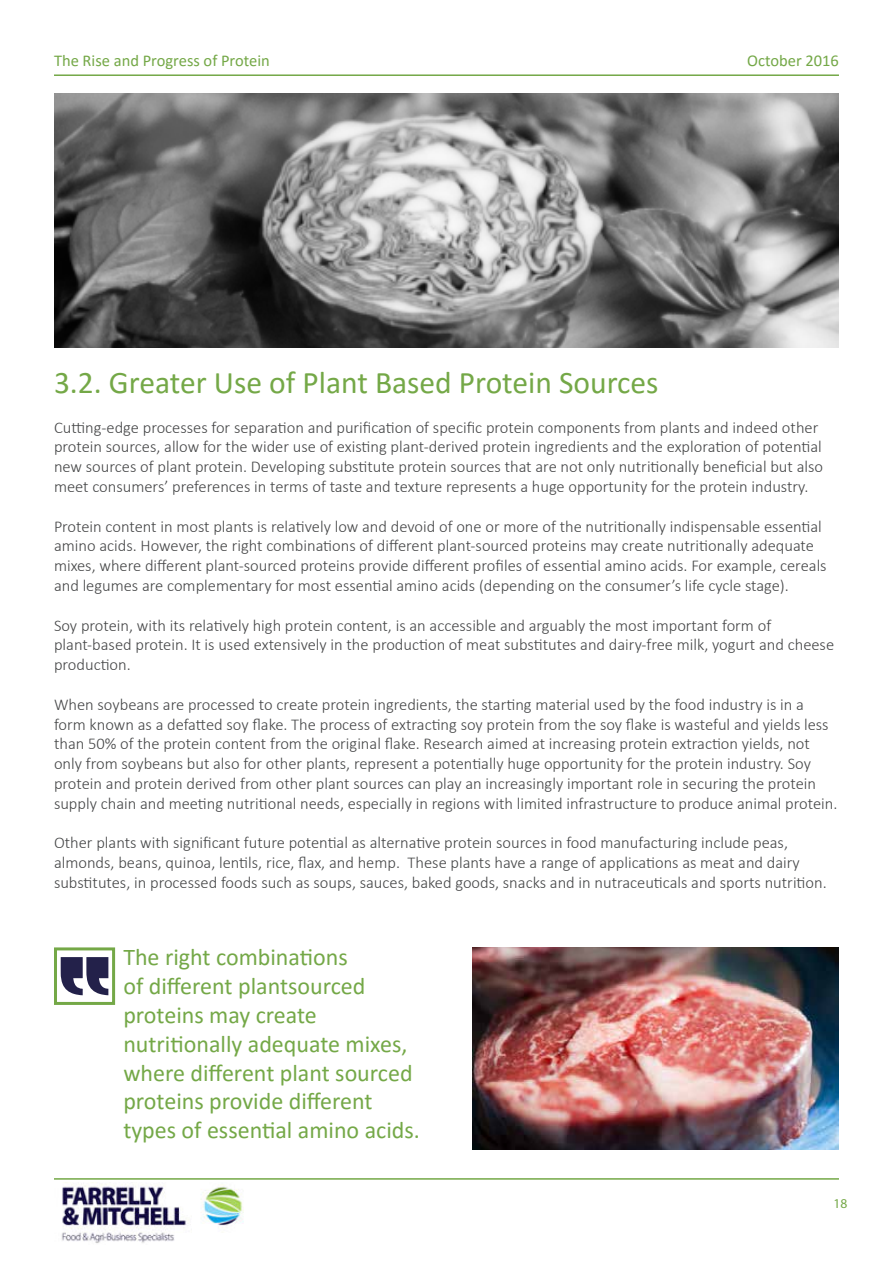
<style>
.page{position:relative;width:893px;height:1263px;background:#fff}
.page>*{position:absolute;margin:0;border:0;box-sizing:border-box;transform-origin:0 0}
.t1{font:31.5px "Calibri";color:#74a847}
.t2{font:24px/28.8px "Calibri";color:#74a847}
.t3{font:300 16.5px/19.8px "Calibri";color:#454647}
.t4{font:16.5px "Calibri";color:#74a847}
.t5{font:13.5px "Myriad Pro";color:#74a847}
</style>
<div class="page">
<hr style="left:54px;top:74px;width:785px;height:2px;background:#74a847">
<hr style="left:54px;top:1178px;width:785px;height:2px;background:#74a847">
<img style="left:61px;top:1182px;width:183px;height:61px">
<img style="left:54px;top:94px;width:785px;height:254px">
<svg style="left:61px;top:957px;width:47px;height:38px"></svg>
<div style="left:54px;top:947px;width:61px;height:58px;border:3px solid #74a847"></div>
<img style="left:473px;top:947px;width:366px;height:203px">
<p class="t4" style="left:54px;top:55px;width:217px">The Rise and Progress of Protein</p>
<p class="t4" style="left:747px;top:55px;width:93px">October 2016</p>
<h1 class="t1" style="left:54px;top:371px;width:606px">3.2. Greater Use of Plant Based Protein Sources</h1>
<p class="t3" style="left:54px;top:417px;width:771px">Cutting-edge processes for separation and purification of specific protein components from plants and indeed other protein sources, allow for the wider use of existing plant-derived protein ingredients and the exploration of potential new sources of plant protein. Developing substitute protein sources that are not only nutritionally beneficial but also meet consumers’ preferences in terms of taste and texture represents a huge opportunity for the protein industry.</p>
<p class="t3" style="left:54px;top:516px;width:774px">Protein content in most plants is relatively low and devoid of one or more of the nutritionally indispensable essential amino acids. However, the right combinations of different plant-sourced proteins may create nutritionally adequate mixes, where different plant-sourced proteins provide different profiles of essential amino acids. For example, cereals and legumes are complementary for most essential amino acids (depending on the consumer’s life cycle stage).</p>
<p class="t3" style="left:54px;top:615px;width:782px">Soy protein, with its relatively high protein content, is an accessible and arguably the most important form of plant-based protein. It is used extensively in the production of meat substitutes and dairy-free milk, yogurt and cheese production.</p>
<p class="t3" style="left:54px;top:694px;width:785px">When soybeans are processed to create protein ingredients, the starting material used by the food industry is in a form known as a defatted soy flake. The process of extracting soy protein from the soy flake is wasteful and yields less than 50% of the protein content from the original flake. Research aimed at increasing protein extraction yields, not only from soybeans but also for other plants, represent a potentially huge opportunity for the protein industry. Soy protein and protein derived from other plant sources can play an increasingly important role in securing the protein supply chain and meeting nutritional needs, especially in regions with limited infrastructure to produce animal protein.</p>
<p class="t3" style="left:54px;top:833px;width:774px">Other plants with significant future potential as alternative protein sources in food manufacturing include peas, almonds, beans, quinoa, lentils, rice, flax, and hemp. These plants have a range of applications as meat and dairy substitutes, in processed foods such as soups, sauces, baked goods, snacks and in nutraceuticals and sports nutrition.</p>
<h2 class="t2" style="left:123px;top:942px;width:298px">The right combinations<br>of different plantsourced proteins may create nutritionally adequate mixes, where different plant sourced proteins provide different types of essential amino acids.</h2>
<p class="t5" style="left:833px;top:1198px;width:15px">18</p>
</div>
